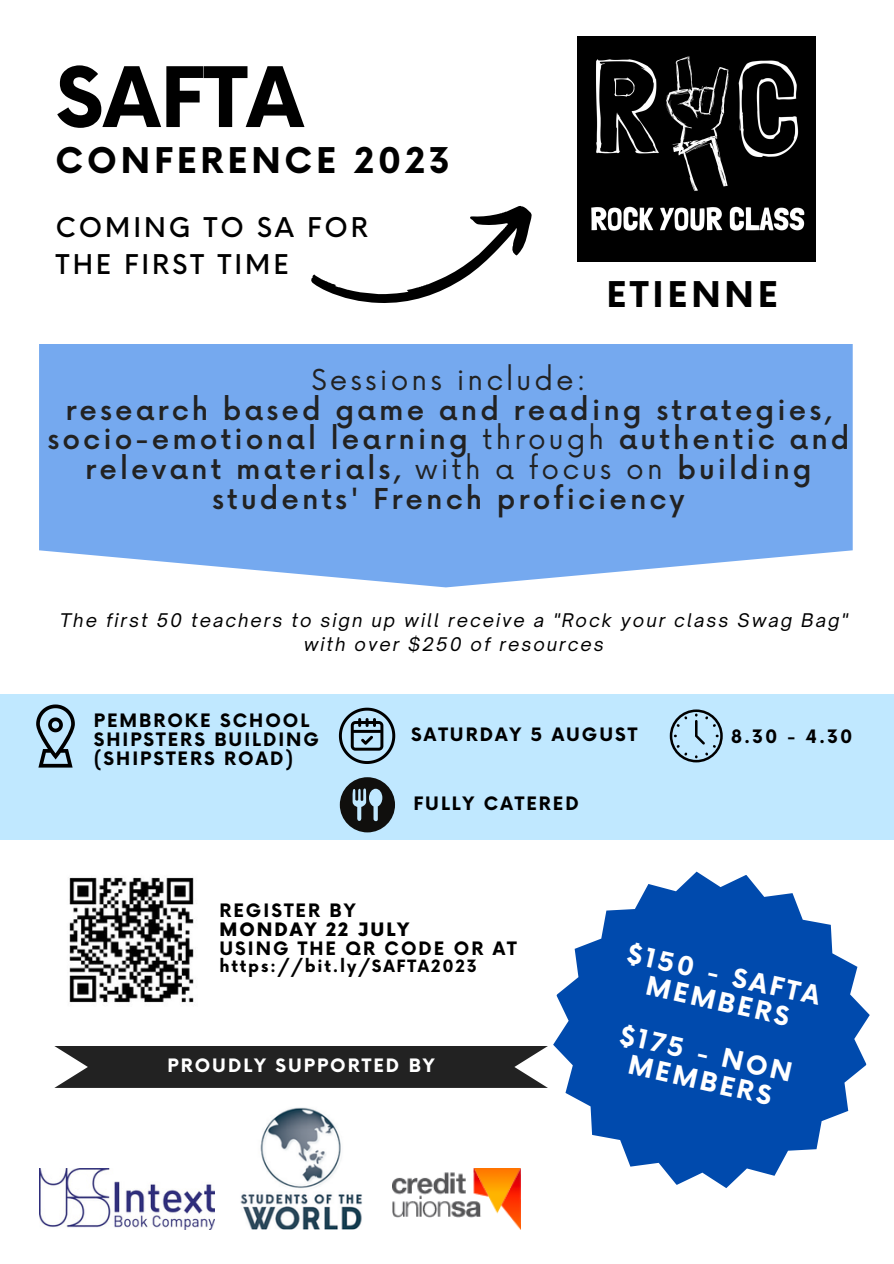
<style>
.page{position:relative;width:894px;height:1264px;background:#fff}
.page>*{position:absolute;margin:0;border:0;box-sizing:border-box;transform-origin:0 0}
.t1{font:700 81px "Now";color:#000}
.t2{font:700 34.5px "Now";letter-spacing:.11em;color:#000}
.t3{font:500 28.05px/29.8px "Now";letter-spacing:.11em;color:#222;text-align:center}
.t4{font:28.05px "Now";letter-spacing:.11em;color:#222}
.t5{font:500 26.55px/37.2px "Neue Einstellung";letter-spacing:.11em;color:#000}
.t6{font:700 25.5px/26.5px "Now";color:#fff}
.t7{font:700 18px "Now";letter-spacing:.11em;color:#000}
.t8{font:italic 18px/24.8px "Open Sauce One";letter-spacing:.11em;color:#000;text-align:center}
.t9{font:700 18px "Now";letter-spacing:.11em;color:#fff}
.t10{font:900 18px "Now";letter-spacing:.11em;color:#000}
.t11{font:700 16.5px "Now";letter-spacing:.11em;color:#000}
.s1{font-weight:400}
</style>
<div class="page">
<img style="left:577px;top:37px;width:238px;height:224px">
<svg style="left:311px;top:205px;width:221px;height:98px"></svg>
<svg style="left:553px;top:871px;width:316px;height:317px;fill:#004aad"></svg>
<svg style="left:39px;top:344px;width:813px;height:243px;background:#7faff0"></svg>
<img style="left:393px;top:1168px;width:127px;height:61px">
<img style="left:40px;top:1168px;width:174px;height:61px">
<img style="left:240px;top:1107px;width:122px;height:122px">
<svg style="left:54px;top:1046px;width:493px;height:41px;background:#313131"></svg>
<img style="left:69px;top:877px;width:125px;height:126px">
<div style="left:0;top:694px;width:893px;height:146px;background:#c0e8ff"></div>
<svg style="left:36px;top:704px;width:39px;height:63px"></svg>
<svg style="left:339px;top:707px;width:56px;height:57px"></svg>
<svg style="left:669px;top:709px;width:53px;height:53px"></svg>
<svg style="left:340px;top:777px;width:55px;height:55px"></svg>
<svg style="left:708px;top:972px;width:9px;height:5px"></svg>
<p class="t1" style="left:56px;top:54px;width:249px">SAFTA</p>
<p class="t2" style="left:56px;top:142px;width:396px">CONFERENCE 2023</p>
<p class="t5" style="left:56px;top:206px;width:314px">COMING TO SA FOR<br>THE FIRST TIME</p>
<p class="t2" style="left:606px;top:276px;width:173px">ETIENNE</p>
<p class="t4" style="left:311px;top:364px;width:276px">Sessions include:</p>
<p class="t3" style="left:47px;top:396px;width:803px">research based game and reading strategies, socio-emotional learning <span class="s1">through</span> authentic and relevant materials, <span class="s1">with a focus on</span> building students' French proficiency</p>
<p class="t8" style="left:60px;top:607px;width:789px">The first 50 teachers to sign up will receive a "Rock your class Swag Bag" with over $250 of resources</p>
<p class="t7" style="left:94px;top:710px;width:217px">PEMBROKE SCHOOL</p>
<p class="t7" style="left:94px;top:729px;width:227px">SHIPSTERS BUILDING</p>
<p class="t7" style="left:94px;top:748px;width:201px">(SHIPSTERS ROAD)</p>
<p class="t7" style="left:411px;top:724px;width:227px">SATURDAY 5 AUGUST</p>
<p class="t7" style="left:731px;top:726px;width:123px">8.30 - 4.30</p>
<p class="t7" style="left:413px;top:793px;width:167px">FULLY CATERED</p>
<p class="t7" style="left:219px;top:900px;width:138px">REGISTER BY</p>
<p class="t10" style="left:219px;top:920px;width:191px">MONDAY 22 JULY</p>
<p class="t7" style="left:219px;top:939px;width:299px">USING THE QR CODE OR AT</p>
<p class="t11" style="left:219px;top:957px;width:259px">https://bit.ly/SAFTA2023</p>
<p class="t9" style="left:167px;top:1055px;width:269px">PROUDLY SUPPORTED BY</p>
<p class="t6" style="left:655px;top:947px;width:147px;text-indent:-25px;rotate:13deg">$150<br>MEMBERS</p>
<p class="t6" style="left:735px;top:964px;width:91px;rotate:13deg">SAFTA</p>
<p class="t6" style="left:637px;top:1026px;width:147px;text-indent:-15px;rotate:13deg">$175<br>MEMBERS</p>
<p class="t6" style="left:699px;top:1040px;width:99px;rotate:13deg">- NON</p>
</div>
